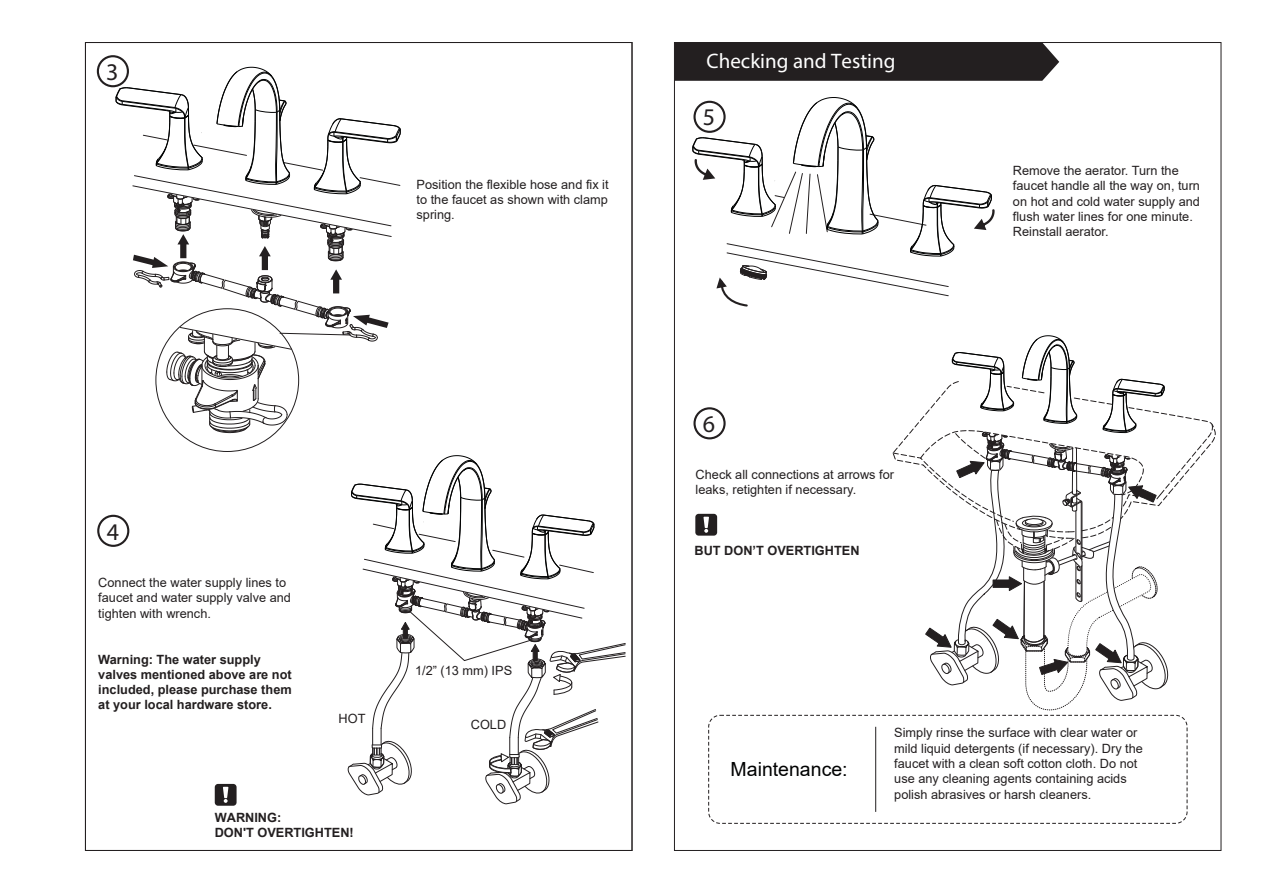
<style>
.page{position:relative;width:1263px;height:893px;background:#fff}
.page>*{position:absolute;margin:0;border:0;box-sizing:border-box;transform-origin:0 0}
.t1{font:24px "Myriad Pro";color:#231f20}
.t2{font:21px "Myriad Pro";color:#fff}
.t3{font:19.5px "Arial";color:#010202}
.t4{font:12.75px/15.3px "Arial";color:#231f20}
.t5{font:700 12.75px/15.3px "Arial";color:#231f20}
</style>
<div class="page">
<div style="left:674px;top:43px;width:385px;height:38px;background:#231f20"></div>
<div style="left:708px;top:715px;width:479px;height:109px;border:1px dashed #231f20;border-radius:12px"></div>
<hr style="left:875px;top:727px;width:1px;height:85px;background:#231f20">
<div style="left:97px;top:55px;width:32px;height:32px;border:2px solid #231f20;border-radius:50%"></div>
<div style="left:97px;top:515px;width:32px;height:32px;border:2px solid #231f20;border-radius:50%"></div>
<div style="left:693px;top:407px;width:33px;height:32px;border:2px solid #231f20;border-radius:50%"></div>
<svg style="left:695px;top:514px;width:22px;height:22px"></svg>
<svg style="left:116px;top:67px;width:285px;height:366px"></svg>
<svg style="left:348px;top:455px;width:278px;height:350px"></svg>
<svg style="left:692px;top:97px;width:302px;height:210px"></svg>
<svg style="left:892px;top:335px;width:324px;height:400px"></svg>
<svg style="left:215px;top:784px;width:22px;height:22px"></svg>
<h1 class="t1" style="left:106px;top:57px;width:14px">3</h1>
<p class="t4" style="left:417px;top:176px;width:194px;text-align:justify">Position the flexible hose and fix it to the faucet as shown with clamp spring.</p>
<h1 class="t1" style="left:107px;top:517px;width:14px">4</h1>
<p class="t4" style="left:98px;top:575px;width:194px">Connect the water supply lines to faucet and water supply valve and tighten with wrench.</p>
<p class="t5" style="left:98px;top:651px;width:195px">Warning: The water supply valves mentioned above are not included, please purchase them at your local hardware store.</p>
<p class="t4" style="left:339px;top:711px;width:28px">HOT</p>
<p class="t5" style="left:215px;top:809px;width:141px">WARNING:<br>DON'T OVERTIGHTEN!</p>
<p class="t4" style="left:415px;top:663px;width:99px">1/2” (13 mm) IPS</p>
<p class="t4" style="left:471px;top:717px;width:37px">COLD</p>
<h2 class="t2" style="left:707px;top:48px;width:190px">Checking and Testing</h2>
<h1 class="t1" style="left:703px;top:103px;width:14px">5</h1>
<h1 class="t1" style="left:703px;top:409px;width:14px">6</h1>
<p class="t4" style="left:696px;top:467px;width:200px">Check all connections at arrows for leaks, retighten if necessary.</p>
<p class="t5" style="left:694px;top:543px;width:167px">BUT DON’T OVERTIGHTEN</p>
<p class="t4" style="left:1013px;top:163px;width:189px">Remove the aerator. Turn the faucet handle all the way on, turn on hot and cold water supply and flush water lines for one minute.<br>Reinstall aerator.</p>
<h3 class="t3" style="left:731px;top:758px;width:119px">Maintenance:</h3>
<p class="t4" style="left:894px;top:725px;width:250px">Simply rinse the surface with clear water or mild liquid detergents (if necessary). Dry the faucet with a clean soft cotton cloth. Do not use any cleaning agents containing acids polish abrasives or harsh cleaners.</p>
</div>
